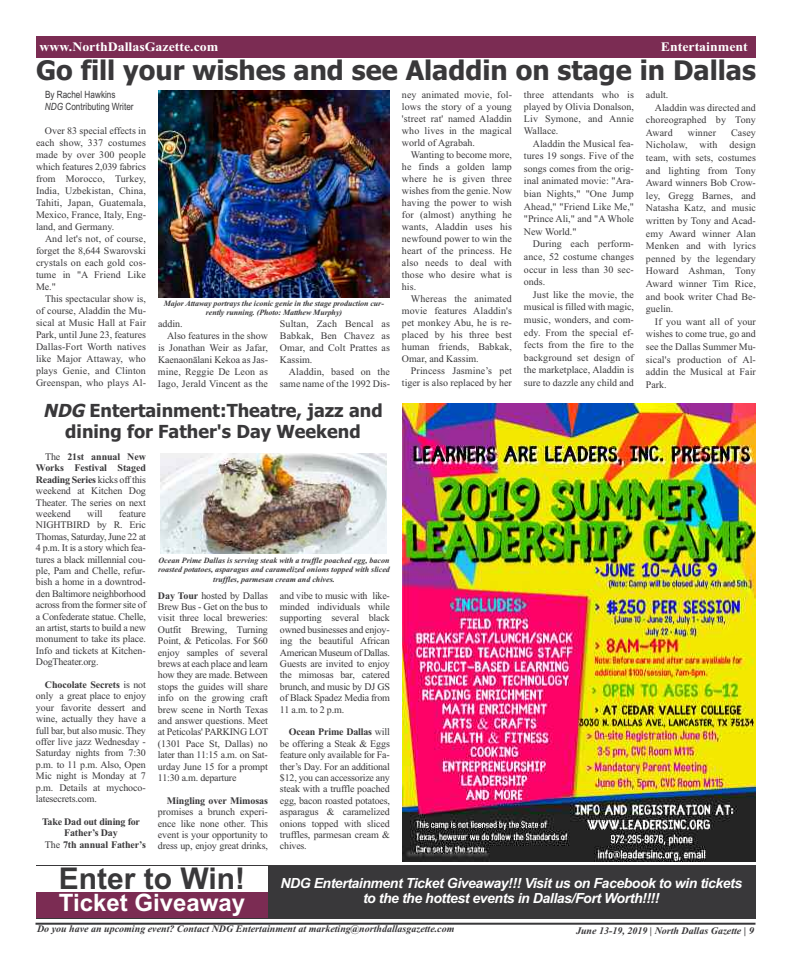
<style>
.page{position:relative;width:792px;height:972px;background:#fff}
.page>*{position:absolute;margin:0;border:0;box-sizing:border-box;transform-origin:0 0}
.t1{font:700 30px "Arial";color:#39383a}
.t2{font:700 27px "Tahoma";color:#39383a}
.t3{font:700 24px "Arial";color:#fff}
.t4{font:700 18px/21.6px "Tahoma";color:#39383a;text-align:center}
.t5{font:italic 700 14px/15px "Arial";letter-spacing:-.03em;color:#fff;text-align:center}
.t6{font:700 13px "Times New Roman";color:#fff;scale:1.07 1}
.t7{font:10px/11.4px "Times New Roman";color:#39383a;text-align:justify}
.t8{font:italic 700 10px "Times New Roman";color:#39383a}
.t9{font:700 10px "Times New Roman";letter-spacing:-.015em;color:#39383a}
.t10{font:10px/12px "Arial Narrow";color:#39383a}
.t11{font:italic 700 8px/9.6px "Times New Roman";color:#39383a;text-align:center}
.s1{font-style:italic}
.s2{font-weight:700}
.s3{font-weight:400}
</style>
<div class="page">
<hr style="left:36px;top:923px;width:720px;height:2px;background:#39383a">
<div style="left:36px;top:36px;width:720px;height:22px;background:#7b2c53"></div>
<div style="left:36px;top:866px;width:720px;height:53px;background:#39383a"></div>
<div style="left:36px;top:892px;width:232px;height:26px;background:#7b2c53"></div>
<div style="left:36px;top:866px;width:232px;height:26px;background:#fff"></div>
<img style="left:402px;top:403px;width:354px;height:458px">
<img style="left:158px;top:91px;width:232px;height:207px">
<img style="left:160px;top:454px;width:227px;height:100px">
<h3 class="t6" style="left:40px;top:39px;width:169px">www.NorthDallasGazette.com</h3>
<h3 class="t6" style="left:661px;top:39px;width:83px">Entertainment</h3>
<h2 class="t2" style="left:36px;top:55px;width:722px">Go fill your wishes and see Aladdin on stage in Dallas</h2>
<p class="t10" style="left:45px;top:89px;width:90px">By Rachel Hawkins<br><span class="s1">NDG</span> Contributing Writer</p>
<p class="t7" style="left:36px;top:125px;width:112px;line-height:12px;text-indent:9px">Over 83 special effects in each show, 337 costumes made by over 300 people which features 2,039 fabrics from Morocco, Turkey, India, Uzbekistan, China, Tahiti, Japan, Guatemala, Mexico, France, Italy, Eng&shy;land, and Germany.</p>
<p class="t7" style="left:36px;top:233px;width:112px;line-height:12px;text-indent:9px">And let's not, of course, forget the 8,644 Swarovski crystals on each gold cos&shy;tume in "A Friend Like Me."</p>
<p class="t7" style="left:36px;top:293px;width:112px;line-height:12px;text-indent:9px">This spectacular show is, of course, Aladdin the Mu&shy;sical at Music Hall at Fair Park, until June 23, features Dallas-Fort Worth natives like Major Attaway, who plays Genie, and Clinton Greenspan, who plays Al-</p>
<p class="t7" style="left:402px;top:89px;width:112px;line-height:12px">ney animated movie, fol&shy;lows the story of a young 'street rat' named Aladdin who lives in the magical world of Agrabah.</p>
<p class="t7" style="left:402px;top:149px;width:112px;line-height:12px;text-indent:9px">Wanting to become more, he finds a golden lamp where he is given three wishes from the genie. Now having the power to wish for (almost) anything he wants, Aladdin uses his newfound power to win the heart of the princess. He also needs to deal with those who desire what is his.</p>
<p class="t7" style="left:402px;top:293px;width:112px;line-height:12px;text-indent:9px">Whereas the animated movie features Aladdin's pet monkey Abu, he is re&shy;placed by his three best human friends, Babkak, Omar, and Kassim.</p>
<p class="t7" style="left:402px;top:365px;width:112px;line-height:12px;text-align:right">Princess Jasmine’s pet tiger is also replaced by her</p>
<p class="t7" style="left:524px;top:89px;width:112px;line-height:12px">three attendants who is played by Olivia Donalson, Liv Symone, and Annie Wallace.</p>
<p class="t7" style="left:524px;top:137px;width:112px;line-height:12.6px;text-indent:9px">Aladdin the Musical fea&shy;tures 19 songs. Five of the songs comes from the orig&shy;inal animated movie: "Ara&shy;bian Nights," "One Jump Ahead," "Friend Like Me," "Prince Ali," and "A Whole New World."</p>
<p class="t7" style="left:524px;top:238px;width:111px;line-height:12.6px;text-indent:9px">During each perform&shy;ance, 52 costume changes occur in less than 30 sec&shy;onds.</p>
<p class="t7" style="left:524px;top:288px;width:112px;line-height:12.6px;text-indent:9px">Just like the movie, the musical is filled with magic, music, wonders, and com&shy;edy. From the special ef&shy;fects from the fire to the background set design of the marketplace, Aladdin is sure to dazzle any child and</p>
<p class="t7" style="left:646px;top:89px;width:24px">adult.</p>
<p class="t7" style="left:655px;top:101px;width:102px">Aladdin was directed and</p>
<p class="t7" style="left:646px;top:114px;width:111px">choreographed by Tony</p>
<p class="t7" style="left:646px;top:127px;width:28px">Award</p>
<p class="t7" style="left:688px;top:127px;width:30px">winner</p>
<p class="t7" style="left:646px;top:126px;width:112px;line-height:12.6px;text-indent:85px">Casey Nicholaw, with design team, with sets, costumes and lighting from Tony Award winners Bob Crow&shy;ley, Gregg Barnes, and Natasha Katz, and music written by Tony and Acad&shy;emy Award winner Alan Menken and with lyrics penned by the legendary Howard Ashman, Tony Award winner Tim Rice, and book writer Chad Be&shy;guelin.</p>
<p class="t7" style="left:646px;top:315px;width:112px;line-height:12.6px;text-indent:9px">If you want all of your wishes to come true, go and see the Dallas Summer Mu&shy;sical's production of Al&shy;addin the Musical at Fair Park.</p>
<p class="t11" style="left:164px;top:298px;width:222px">Major Attaway portrays the iconic genie in the stage production cur&shy;rently running. (Photo: Matthew Murphy)</p>
<p class="t7" style="left:158px;top:318px;width:26px">addin.</p>
<p class="t7" style="left:167px;top:330px;width:102px">Also features in the show</p>
<p class="t7" style="left:158px;top:342px;width:111px">is Jonathan Weir as Jafar,</p>
<p class="t7" style="left:158px;top:354px;width:112px">Kaenaonālani Kekoa as Jas-</p>
<p class="t7" style="left:158px;top:366px;width:111px">mine, Reggie De Leon as</p>
<p class="t7" style="left:158px;top:378px;width:112px">Iago, Jerald Vincent as the</p>
<p class="t7" style="left:280px;top:318px;width:111px;line-height:12px">Sultan, Zach Bencal as Babkak, Ben Chavez as Omar, and Colt Prattes as Kassim.</p>
<p class="t7" style="left:280px;top:366px;width:112px;line-height:12px;text-align:right">Aladdin, based on the same name of the 1992 Dis-</p>
<h3 class="t4" style="left:43px;top:400px;width:341px"><span class="s1">NDG</span>Entertainment:Theatre, jazz and dining for Father's Day Weekend</h3>
<p class="t7" style="left:36px;top:451px;width:112px;text-indent:9px">The <span class="s2">21st annual New Works Festival Staged Reading Series</span> kicks off this weekend at Kitchen Dog Theater. The series on next weekend</p>
<p class="t7" style="left:87px;top:508px;width:17px">will</p>
<p class="t7" style="left:36px;top:508px;width:112px;text-indent:83px">feature NIGHTBIRD by R. Eric Thomas, Saturday, June 22 at 4 p.m. It is a story which fea&shy;tures a black millennial cou&shy;ple, Pam and Chelle, refur&shy;bish a home in a downtrod&shy;den Baltimore neighborhood across from the former site of a Confederate statue. Chelle, an artist, starts to build a new monument to take its place.<br>Info and tickets at Kitchen-DogTheater.org.</p>
<p class="t7" style="left:36px;top:679px;width:112px;text-indent:9px"><span class="s2">Chocolate Secrets</span> is not only a great place to enjoy your favorite dessert and wine, actually they have a full bar, but also music. They offer live jazz Wednesday - Saturday nights from 7:30 p.m. to 11 p.m. Also, Open Mic night is Monday at 7 p.m. Details at mychoco&shy;latesecrets.com.</p>
<p class="t9" style="left:42px;top:815px;width:100px">Take Dad out dining for</p>
<p class="t9" style="left:64px;top:827px;width:55px">Father’s Day</p>
<p class="t9" style="left:45px;top:838px;width:102px"><span class="s3">The</span> 7th annual Father’s</p>
<p class="t11" style="left:158px;top:555px;width:233px">Ocean Prime Dallas is serving steak with a truffle poached egg, bacon roasted potatoes, asparagus and caramelized onions topped with sliced truffles, parmesan cream and chives.</p>
<p class="t7" style="left:280px;top:589px;width:112px">and vibe to music with like&shy;minded individuals while supporting several black owned businesses and enjoy&shy;ing the beautiful African American Museum of Dallas.<br>Guests are invited to enjoy the mimosas bar, catered brunch, and music by DJ GS of Black Spadez Media from 11 a.m. to 2 p.m.</p>
<p class="t7" style="left:280px;top:726px;width:112px;text-indent:9px"><span class="s2">Ocean Prime Dallas</span> will be offering a Steak &amp; Eggs feature only available for Fa&shy;ther’s Day. For an additional $12, you can accessorize any steak with a truffle poached egg, bacon roasted potatoes, asparagus &amp; caramelized onions topped with sliced truffles, parmesan cream &amp; chives.</p>
<p class="t7" style="left:158px;top:589px;width:112px"><span class="s2">Day Tour</span> hosted by Dallas Brew Bus - Get on the bus to visit three local breweries:<br>Outfit Brewing, Turning Point, &amp; Peticolas. For $60 enjoy samples of several brews at each place and learn how they are made. Between stops the guides will share info on the growing craft brew scene in North Texas and answer questions. Meet at Peticolas' PARKING LOT (1301 Pace St, Dallas) no later than 11:15 a.m. on Sat&shy;urday June 15 for a prompt 11:30 a.m. departure</p>
<p class="t9" style="left:167px;top:794px;width:102px">Mingling over Mimosas</p>
<p class="t7" style="left:158px;top:806px;width:112px">promises a brunch experi&shy;ence like none other. This event is your opportunity to dress up, enjoy great drinks,</p>
<h1 class="t1" style="left:59px;top:861px;width:188px">Enter to Win!</h1>
<h3 class="t3" style="left:59px;top:889px;width:188px">Ticket Giveaway</h3>
<h3 class="t5" style="left:280px;top:876px;width:463px">NDG Entertainment Ticket Giveaway!!! Visit us on Facebook to win tickets to the the hottest events in Dallas/Fort Worth!!!!</h3>
<p class="t8" style="left:37px;top:923px;width:419px">Do you have an upcoming event? Contact NDG Entertainment at marketing@northdallasgazette.com</p>
<p class="t8" style="left:576px;top:924px;width:180px">June 13-19, 2019 | North Dallas Gazette | 9</p>
</div>
